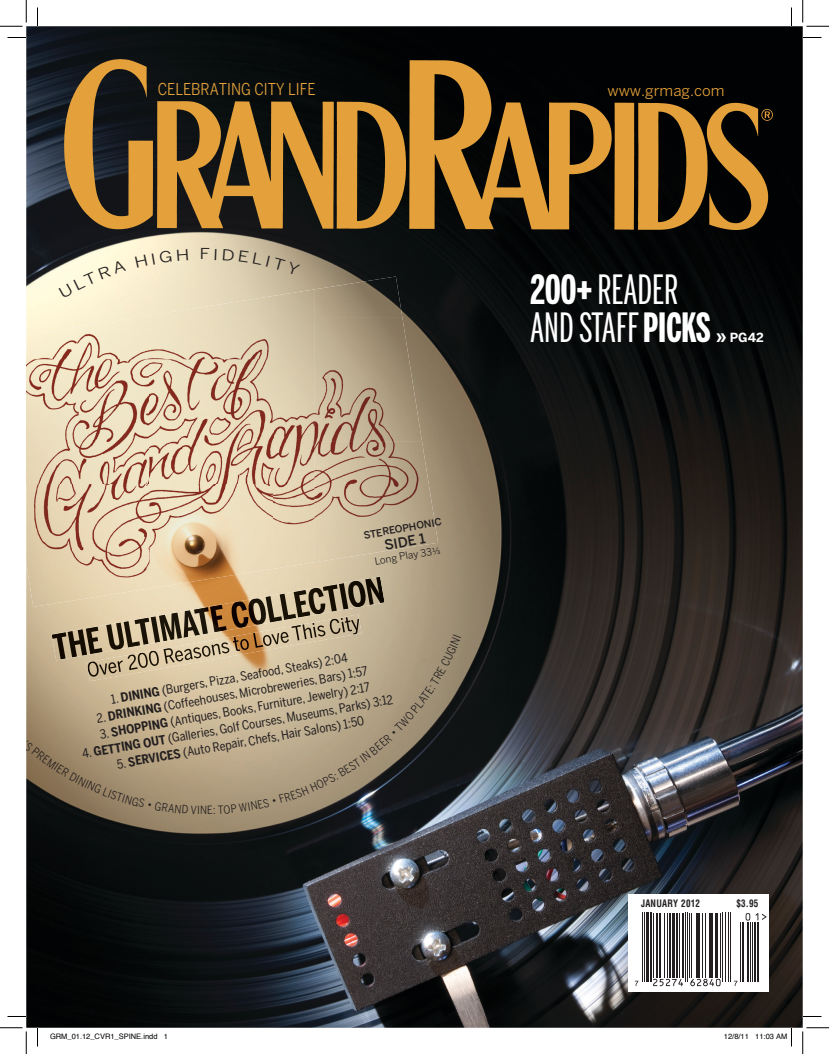
<style>
.page{position:relative;width:829px;height:1054px;background:#fff}
.page>*{position:absolute;margin:0;border:0;box-sizing:border-box;transform-origin:0 0}
.t1{font:40px/37.5px "Benton Sans Extra Comp";color:#fff}
.t2{font:16.25px "Benton Sans Cond";color:#e4a13b}
.t3{font:15px "Benton Sans";color:#e4a13b}
.t4{font:15px "Benton Sans";color:#231f20;scale:1.25 1}
.t5{font:500 13.75px "Benton Sans";color:#231f20}
.t6{font:12.5px "Benton Sans Cond";color:#231f20}
.t7{font:700 12.5px "Benton Sans";color:#fff}
.t8{font:11.25px "Benton Sans Cond";color:#231f20}
.t9{font:700 condensed 10.12px "Helvetica";letter-spacing:.025em;color:#231f20;scale:.9 1}
.t10{font:500 10px "Benton Sans";color:#231f20}
.t11{font:10px "Benton Sans";color:#231f20}
.t12{font:7.5px "Helvetica";color:#000}
.s1{font-family:"Whitney"}
.s2{font-weight:700}
.s3{font-size:16.25px}
</style>
<div class="page">
<img style="left:26px;top:26px;width:776px;height:1002px">
<img style="left:54px;top:49px;width:724px;height:195px">
<div style="left:629px;top:894px;width:140px;height:97px;background:#fff"></div>
<svg style="left:634px;top:981px;width:4px;height:5px"></svg>
<svg style="left:653px;top:978px;width:30px;height:8px"></svg>
<svg style="left:690px;top:978px;width:30px;height:8px"></svg>
<hr style="left:642px;top:913px;width:1px;height:69px;background:#231f20">
<hr style="left:644px;top:913px;width:1px;height:69px;background:#231f20">
<hr style="left:646px;top:913px;width:2px;height:69px;background:#231f20">
<hr style="left:650px;top:913px;width:1px;height:69px;background:#231f20">
<hr style="left:653px;top:913px;width:1px;height:64px;background:#231f20">
<hr style="left:656px;top:913px;width:2px;height:64px;background:#231f20">
<hr style="left:659px;top:913px;width:2px;height:64px;background:#231f20">
<hr style="left:664px;top:913px;width:1px;height:64px;background:#231f20">
<hr style="left:667px;top:913px;width:1px;height:64px;background:#231f20">
<hr style="left:669px;top:913px;width:2px;height:64px;background:#231f20">
<hr style="left:672px;top:913px;width:3px;height:64px;background:#231f20">
<hr style="left:676px;top:913px;width:1px;height:64px;background:#231f20">
<hr style="left:679px;top:913px;width:1px;height:64px;background:#231f20">
<hr style="left:682px;top:913px;width:2px;height:64px;background:#231f20">
<hr style="left:685px;top:913px;width:1px;height:69px;background:#231f20">
<hr style="left:687px;top:913px;width:1px;height:69px;background:#231f20">
<hr style="left:689px;top:913px;width:1px;height:64px;background:#231f20">
<hr style="left:691px;top:913px;width:1px;height:64px;background:#231f20">
<hr style="left:695px;top:913px;width:2px;height:64px;background:#231f20">
<hr style="left:698px;top:913px;width:2px;height:64px;background:#231f20">
<hr style="left:702px;top:913px;width:1px;height:64px;background:#231f20">
<hr style="left:705px;top:913px;width:1px;height:64px;background:#231f20">
<hr style="left:709px;top:913px;width:1px;height:64px;background:#231f20">
<hr style="left:710px;top:913px;width:3px;height:64px;background:#231f20">
<hr style="left:715px;top:913px;width:3px;height:64px;background:#231f20">
<hr style="left:720px;top:913px;width:1px;height:64px;background:#231f20">
<hr style="left:722px;top:913px;width:1px;height:69px;background:#231f20">
<hr style="left:725px;top:913px;width:1px;height:69px;background:#231f20">
<hr style="left:728px;top:913px;width:1px;height:69px;background:#231f20">
<hr style="left:730px;top:913px;width:1px;height:69px;background:#231f20">
<hr style="left:740px;top:922px;width:1px;height:60px;background:#231f20">
<hr style="left:742px;top:922px;width:2px;height:60px;background:#231f20">
<hr style="left:747px;top:922px;width:2px;height:60px;background:#231f20">
<hr style="left:750px;top:922px;width:1px;height:60px;background:#231f20">
<hr style="left:752px;top:922px;width:1px;height:60px;background:#231f20">
<hr style="left:753px;top:922px;width:2px;height:60px;background:#231f20">
<hr style="left:757px;top:922px;width:2px;height:60px;background:#231f20">
<svg style="left:745px;top:913px;width:21px;height:7px"></svg>
<img style="left:26px;top:359px;width:124px;height:248px">
<img style="left:150px;top:359px;width:123px;height:217px">
<img style="left:273px;top:289px;width:42px;height:280px">
<img style="left:314px;top:441px;width:124px;height:121px">
<img style="left:314px;top:317px;width:108px;height:125px">
<img style="left:26px;top:317px;width:247px;height:42px">
<img style="left:134px;top:296px;width:139px;height:22px">
<img style="left:314px;top:276px;width:88px;height:42px">
<img style="left:52px;top:576px;width:333px;height:84px">
<img style="left:87px;top:614px;width:274px;height:67px">
<svg style="left:8px;top:37px;width:18px;height:1px"></svg>
<svg style="left:802px;top:37px;width:19px;height:1px"></svg>
<svg style="left:8px;top:1016px;width:18px;height:1px"></svg>
<svg style="left:802px;top:1015px;width:19px;height:2px"></svg>
<svg style="left:37px;top:8px;width:1px;height:18px"></svg>
<svg style="left:37px;top:1028px;width:1px;height:18px"></svg>
<svg style="left:791px;top:8px;width:1px;height:18px"></svg>
<svg style="left:0;top:0;width:27px;height:27px"></svg>
<svg style="left:0;top:1027px;width:27px;height:27px"></svg>
<svg style="left:802px;top:0;width:27px;height:27px"></svg>
<svg style="left:802px;top:1027px;width:27px;height:27px"></svg>
<svg style="left:791px;top:1028px;width:1px;height:18px"></svg>
<svg style="left:26px;top:740px;width:173px;height:74px;background:#968367"></svg>
<svg style="left:208px;top:634px;width:253px;height:180px;background:#a19379"></svg>
<div style="left:59px;top:260px;width:67px;height:38px;background:#fff9da"></div>
<svg style="left:135px;top:249px;width:53px;height:19px"></svg>
<svg style="left:215px;top:249px;width:2px;height:11px"></svg>
<svg style="left:223px;top:249px;width:77px;height:26px;background:#ccbea0"></svg>
<h2 class="t2" style="left:158px;top:80px;width:159px">CELEBRATING CITY LIFE</h2>
<p class="t3" style="left:607px;top:81px;width:119px">www.grmag.com</p>
<p class="t4" style="left:200px;top:245px;width:10px">F</p>
<p class="t10" style="left:363px;top:529px;width:80px;rotate:-10deg">STEREOPHONIC</p>
<p class="t5" style="left:383px;top:537px;width:43px;rotate:-10deg">SIDE 1</p>
<p class="t11" style="left:374px;top:555px;width:68px;rotate:-10deg">Long Play 33<span class="s1">⅓</span></p>
<p class="t6" style="left:110px;top:692px;width:241px;rotate:-10deg">1. <span class="s2">DINING</span> (Burgers, Pizza, Seafood, Steaks) 2:04</p>
<p class="t6" style="left:96px;top:711px;width:276px;rotate:-10deg">2. <span class="s2">DRINKING</span> (Coffeehouses, Microbreweries, Bars) 1:57</p>
<p class="t6" style="left:99px;top:727px;width:275px;rotate:-10deg">3. <span class="s2">SHOPPING</span> (Antiques, Books, Furniture, Jewelry) 2:17</p>
<p class="t6" style="left:81px;top:746px;width:317px;rotate:-10deg">4. <span class="s2">GETTING OUT</span> (Galleries, Golf Courses, Museums, Parks) 3:12</p>
<p class="t6" style="left:116px;top:757px;width:252px;rotate:-10deg">5. <span class="s2">SERVICES</span> (Auto Repair, Chefs, Hair Salons) 1:50</p>
<p class="t8" style="left:200px;top:803px;width:9px">N</p>
<h1 class="t1" style="left:530px;top:271px;width:182px"><span class="s2">200+</span> READER<br>AND STAFF <span class="s2">PICKS</span></h1>
<p class="t7" style="left:716px;top:330px;width:49px"><span class="s3">»</span> pG42</p>
<p class="t9" style="left:641px;top:897px;width:67px">JANUARY 2012</p>
<p class="t9" style="left:736px;top:897px;width:26px">$3.95</p>
<p class="t12" style="left:50px;top:1030px;width:119px">GRM_01.12_CVR1_SPINE.indd 1</p>
<p class="t12" style="left:724px;top:1030px;width:65px">12/8/11 11:03 AM</p>
</div>
